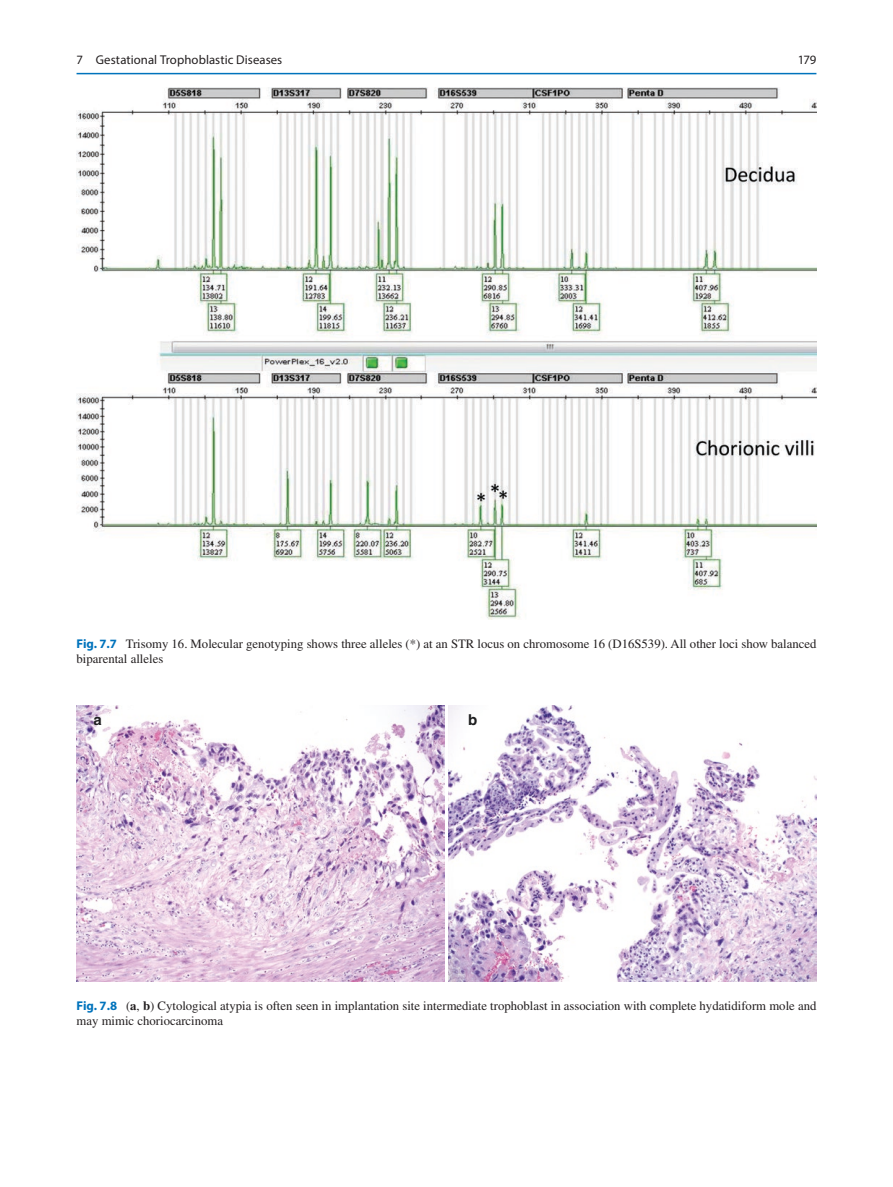
<style>
.page{position:relative;width:893px;height:1187px;background:#fff}
.page>*{position:absolute;margin:0;border:0;box-sizing:border-box;transform-origin:0 0}
.t1{font:700 15px "Helvetica";color:#1d1e1f}
.t2{font:12.75px/15px "Times LT Std";color:#231f20}
.t3{font:12.75px "Myriad Pro Regular 3";letter-spacing:.005em;color:#231f20}
.t4{font:12.75px "Myriad Pro";color:#231f20}
.s1{font-family:"Myriad Pro";font-weight:700;color:#0073bc}
.s2{font-weight:700}
</style>
<div class="page">
<img style="left:77px;top:88px;width:739px;height:531px">
<img style="left:77px;top:705px;width:367px;height:276px">
<img style="left:449px;top:705px;width:367px;height:276px">
<hr style="left:77px;top:73px;width:739px;height:1px;background:#0073bc">
<p class="t3" style="left:77px;top:52px;width:207px">7 Gestational Trophoblastic Diseases</p>
<p class="t4" style="left:798px;top:52px;width:20px">179</p>
<p class="t2" style="left:77px;top:636px;width:741px"><span class="s1">Fig. 7.7</span> Trisomy 16. Molecular genotyping shows three alleles (*) at an STR locus on chromosome 16 (D16S539). All other loci show balanced biparental alleles</p>
<p class="t1" style="left:93px;top:710px;width:10px">a</p>
<p class="t1" style="left:468px;top:710px;width:11px">b</p>
<p class="t2" style="left:77px;top:997px;width:741px"><span class="s1">Fig. 7.8</span> (<span class="s2">a</span>, <span class="s2">b</span>) Cytological atypia is often seen in implantation site intermediate trophoblast in association with complete hydatidiform mole and may mimic choriocarcinoma</p>
</div>
